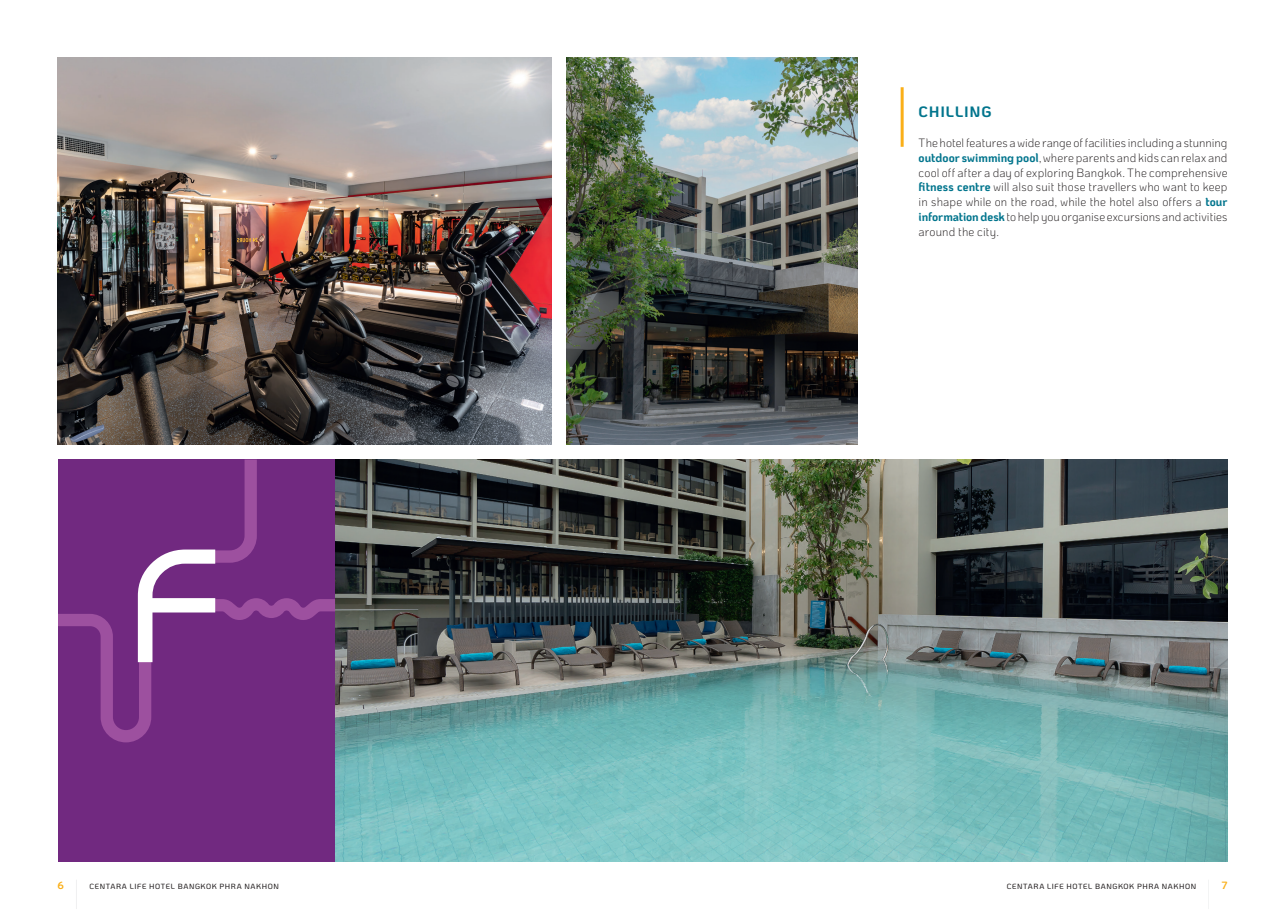
<style>
.page{position:relative;width:1285px;height:919px;background:#fff}
.page>*{position:absolute;margin:0;border:0;box-sizing:border-box;transform-origin:0 0}
.t1{font:700 15px "Ko Ho";letter-spacing:.055em;color:#02758d}
.t2{font:300 12px/14.9px "Ko Ho";letter-spacing:.005em;color:#231f20;text-align:justify}
.t3{font:700 10.5px "Ko Ho";color:#faaf18}
.t4{font:500 7.5px "Ko Ho";letter-spacing:.08em;color:#231f20}
.s1{font-weight:700;color:#02758d}
</style>
<div class="page">
<hr style="left:900px;top:87px;width:3px;height:60px;background:#faaf18">
<img style="left:57px;top:57px;width:494px;height:387px">
<img style="left:335px;top:459px;width:892px;height:402px">
<img style="left:566px;top:57px;width:291px;height:387px">
<div style="left:57px;top:459px;width:278px;height:402px;background:#712980"></div>
<svg style="left:57px;top:459px;width:278px;height:283px"></svg>
<p class="t1" style="left:918px;top:99px;width:74px">CHILLING</p>
<p class="t2" style="left:918px;top:135px;width:310px">The hotel features a wide range of facilities including a stunning <span class="s1">outdoor swimming pool</span>, where parents and kids can relax and cool off after a day of exploring Bangkok. The comprehensive <span class="s1">fitness centre</span> will also suit those travellers who want to keep in shape while on the road, while the hotel also offers a <span class="s1">tour information desk</span> to help you organise excursions and activities around the city.</p>
<p class="t3" style="left:57px;top:876px;width:8px">6</p>
<p class="t4" style="left:89px;top:880px;width:191px">CENTARA LIFE HOTEL BANGKOK PHRA NAKHON</p>
<p class="t4" style="left:1006px;top:880px;width:191px">CENTARA LIFE HOTEL BANGKOK PHRA NAKHON</p>
<p class="t3" style="left:1221px;top:876px;width:7px">7</p>
</div>
